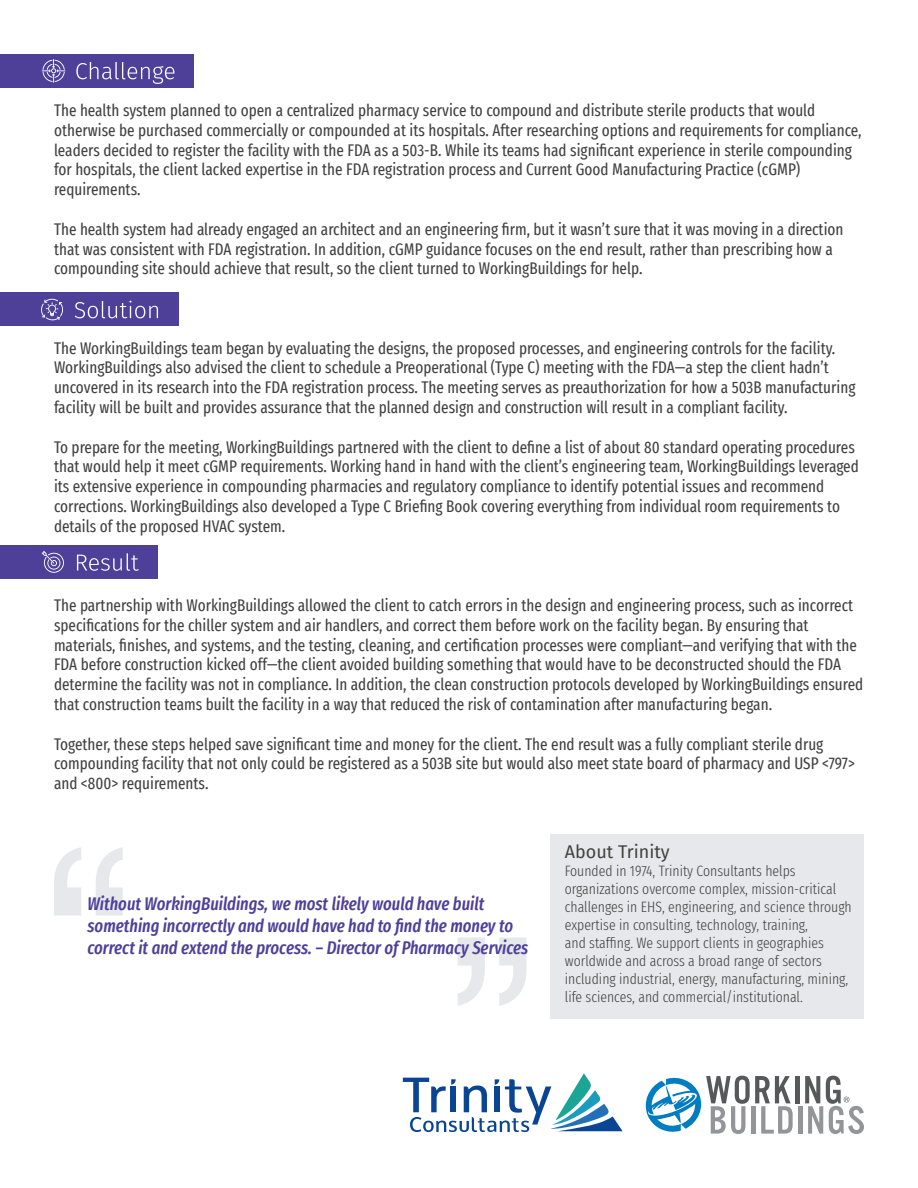
<style>
.page{position:relative;width:918px;height:1188px;background:#fff}
.page>*{position:absolute;margin:0;border:0;box-sizing:border-box;transform-origin:0 0}
.Quotes_-_Case_Study{font:italic 500 extra-condensed 18px/21.6px "Fira Sans";color:#4e3f99}
.About_Trinity_titile{font:18px "Fira Sans";color:#414142}
.Case_Study_Body_Copy{font:extra-condensed 16.5px/19.8px "Fira Sans";color:#414142}
.About_Trinity_copy{font:300 extra-condensed 15px/18px "Fira Sans";color:#414142}
</style>
<div class="page">
<svg style="left:403px;top:1073px;width:220px;height:59px"></svg>
<hr style="left:795px;top:1076px;width:4px;height:27px;background:#57585a">
<svg style="left:645px;top:1075px;width:148px;height:59px"></svg>
<hr style="left:798px;top:1106px;width:4px;height:28px;background:#939598">
<svg style="left:805px;top:1076px;width:59px;height:58px"></svg>
<svg style="left:96px;top:847px;width:27px;height:69px"></svg>
<svg style="left:54px;top:847px;width:27px;height:69px"></svg>
<svg style="left:458px;top:937px;width:27px;height:69px"></svg>
<svg style="left:499px;top:937px;width:27px;height:69px"></svg>
<div style="left:551px;top:834px;width:313px;height:185px;background:#e6e8eb"></div>
<div style="left:0;top:545px;width:158px;height:34px;background:#4e3f99"></div>
<svg style="left:42px;top:551px;width:22px;height:22px"></svg>
<svg style="left:77px;top:553px;width:62px;height:18px"></svg>
<div style="left:0;top:293px;width:178px;height:33px;background:#4e3f99"></div>
<svg style="left:41px;top:299px;width:22px;height:21px"></svg>
<svg style="left:75px;top:301px;width:83px;height:17px"></svg>
<div style="left:0;top:54px;width:194px;height:33px;background:#4e3f99"></div>
<svg style="left:42px;top:59px;width:23px;height:24px"></svg>
<svg style="left:76px;top:62px;width:98px;height:22px"></svg>
<p class="Case_Study_Body_Copy" style="left:54px;top:100px;width:809px">The health system planned to open a centralized pharmacy service to compound and distribute sterile products that would otherwise be purchased commercially or compounded at its hospitals. After researching options and requirements for compliance, leaders decided to register the facility with the FDA as a 503-B. While its teams had significant experience in sterile compounding for hospitals, the client lacked expertise in the FDA registration process and Current Good Manufacturing Practice (cGMP) requirements.</p>
<p class="Case_Study_Body_Copy" style="left:54px;top:219px;width:791px">The health system had already engaged an architect and an engineering firm, but it wasn’t sure that it was moving in a direction that was consistent with FDA registration. In addition, cGMP guidance focuses on the end result, rather than prescribing how a compounding site should achieve that result, so the client turned to WorkingBuildings for help.</p>
<p class="Case_Study_Body_Copy" style="left:54px;top:337px;width:803px">The WorkingBuildings team began by evaluating the designs, the proposed processes, and engineering controls for the facility.<br>WorkingBuildings also advised the client to schedule a Preoperational (Type C) meeting with the FDA—a step the client hadn’t uncovered in its research into the FDA registration process. The meeting serves as preauthorization for how a 503B manufacturing facility will be built and provides assurance that the planned design and construction will result in a compliant facility.</p>
<p class="Case_Study_Body_Copy" style="left:54px;top:436px;width:806px">To prepare for the meeting, WorkingBuildings partnered with the client to define a list of about 80 standard operating procedures that would help it meet cGMP requirements. Working hand in hand with the client’s engineering team, WorkingBuildings leveraged its extensive experience in compounding pharmacies and regulatory compliance to identify potential issues and recommend corrections. WorkingBuildings also developed a Type C Briefing Book covering everything from individual room requirements to details of the proposed HVAC system.</p>
<p class="Case_Study_Body_Copy" style="left:54px;top:595px;width:811px">The partnership with WorkingBuildings allowed the client to catch errors in the design and engineering process, such as incorrect specifications for the chiller system and air handlers, and correct them before work on the facility began. By ensuring that materials, finishes, and systems, and the testing, cleaning, and certification processes were compliant—and verifying that with the FDA before construction kicked off—the client avoided building something that would have to be deconstructed should the FDA determine the facility was not in compliance. In addition, the clean construction protocols developed by WorkingBuildings ensured that construction teams built the facility in a way that reduced the risk of contamination after manufacturing began.</p>
<p class="Case_Study_Body_Copy" style="left:54px;top:733px;width:802px">Together, these steps helped save significant time and money for the client. The end result was a fully compliant sterile drug compounding facility that not only could be registered as a 503B site but would also meet state board of pharmacy and USP &lt;797&gt; and &lt;800&gt; requirements.</p>
<p class="Quotes_-_Case_Study" style="left:87px;top:893px;width:442px">Without WorkingBuildings, we most likely would have built something incorrectly and would have had to find the money to correct it and extend the process. – Director of Pharmacy Services</p>
<p class="About_Trinity_titile" style="left:565px;top:839px;width:106px">About Trinity</p>
<p class="About_Trinity_copy" style="left:565px;top:862px;width:289px">Founded in 1974, Trinity Consultants helps organizations overcome complex, mission-critical challenges in EHS, engineering, and science through expertise in consulting, technology, training,<br>and staffing. We support clients in geographies worldwide and across a broad range of sectors including industrial, energy, manufacturing, mining, life sciences, and commercial/institutional.</p>
</div>
